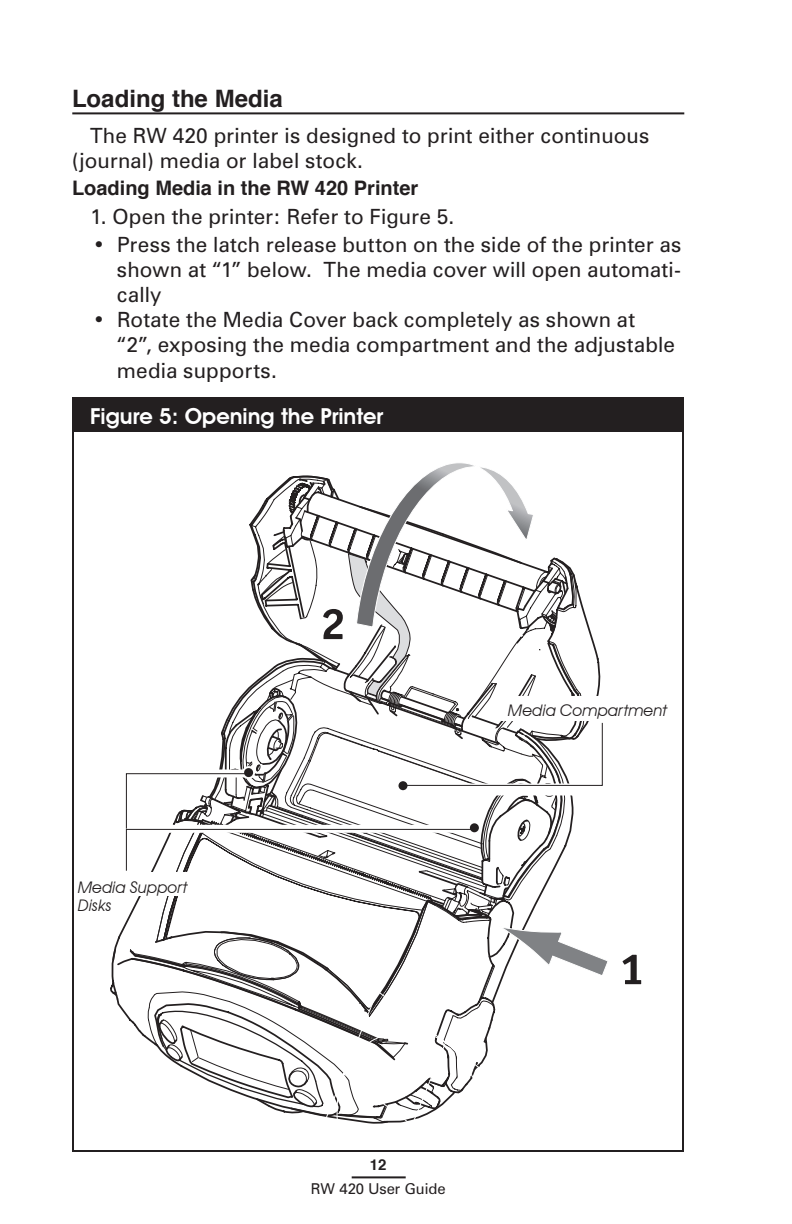
<style>
.page{position:relative;width:792px;height:1224px;background:#fff}
.page>*{position:absolute;margin:0;border:0;box-sizing:border-box;transform-origin:0 0}
.t1{font:700 24px "Helvetica";color:#231f20}
.t2{font:600 22px "Avant Garde IT Cby BT";color:#fff}
.t3{font:21px/25.2px "Zurich BT";letter-spacing:.01em;color:#231f20}
.t4{font:700 20px "Helvetica";color:#231f20}
.t5{font:italic 16px/18px "Avant Garde IT Cby BT";letter-spacing:.01em;color:#231f20}
.t6{font:15px "Zurich BT";color:#231f20}
.t7{font:700 15px "Helvetica";color:#231f20}
</style>
<div class="page">
<hr style="left:72px;top:112px;width:612px;height:2px;background:#231f20">
<hr style="left:352px;top:1176px;width:54px;height:2px;background:#231f20">
<svg style="left:623px;top:955px;width:18px;height:29px"></svg>
<div style="left:72px;top:397px;width:612px;height:35px;background:#231f20"></div>
<svg style="left:115px;top:463px;width:493px;height:661px"></svg>
<p class="t1" style="left:72px;top:82px;width:212px">Loading the Media</p>
<p class="t3" style="left:72px;top:123px;width:579px;text-indent:18px">The RW 420 printer is designed to print either continuous (journal) media or label stock.</p>
<p class="t4" style="left:72px;top:174px;width:348px">Loading Media in the RW 420 Printer</p>
<p class="t3" style="left:90px;top:204px;width:366px">1. Open the printer: Refer to Figure 5.</p>
<p class="t3" style="left:117px;top:231px;width:566px;text-align:justify;text-indent:-24px">• Press the latch release button on the side of the printer as shown at “1” below. The media cover will open automati&shy;cally</p>
<p class="t3" style="left:117px;top:307px;width:560px;text-indent:-24px">• Rotate the Media Cover back completely as shown at “2”, exposing the media compartment and the adjustable media supports.</p>
<p class="t2" style="left:90px;top:403px;width:295px">Figure 5: Opening the Printer</p>
<p class="t5" style="left:78px;top:878px;width:111px">Media Support<br>Disks</p>
<p class="t5" style="left:508px;top:702px;width:160px">Media Compartment</p>
<p class="t7" style="left:370px;top:1154px;width:18px">12</p>
<p class="t6" style="left:311px;top:1179px;width:136px">RW 420 User Guide</p>
</div>
